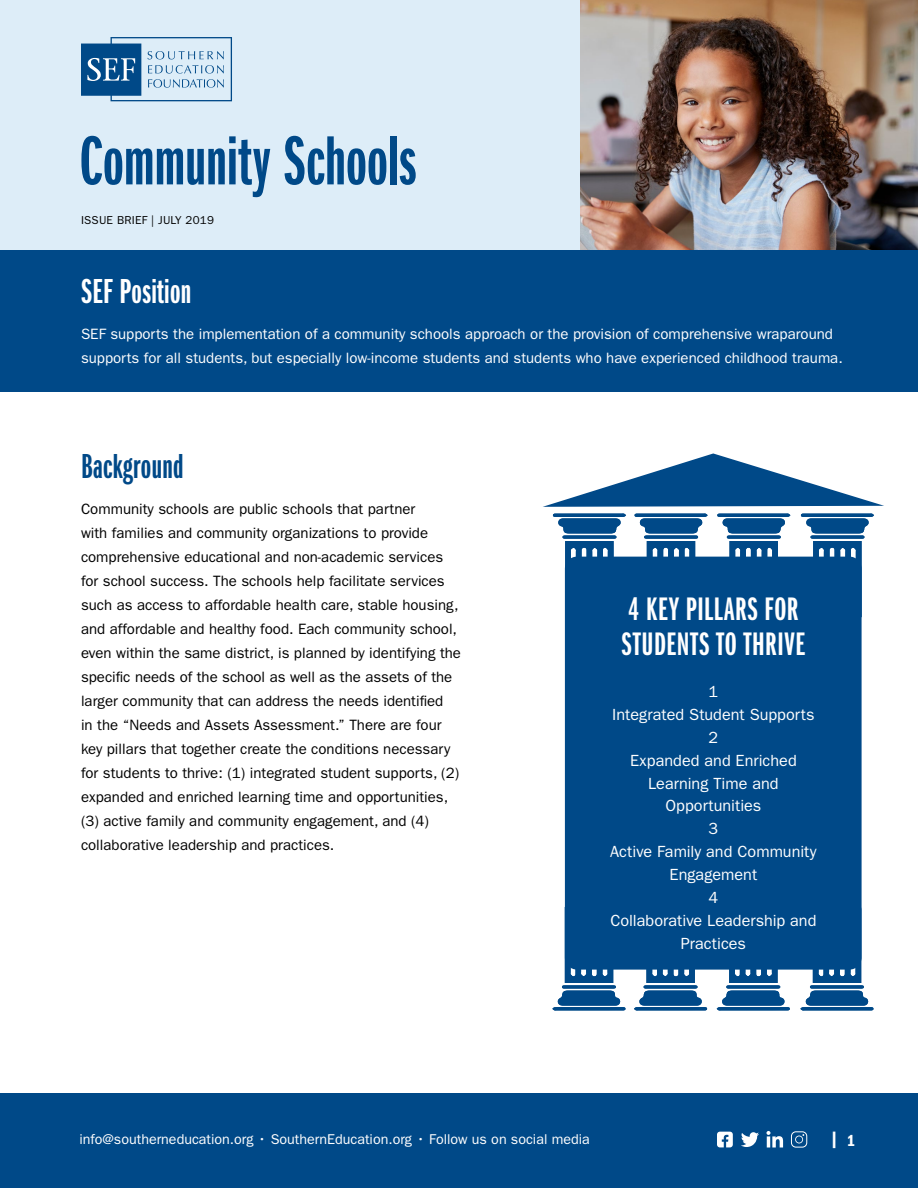
<style>
.page{position:relative;width:918px;height:1188px;background:#fff}
.page>*{position:absolute;margin:0;border:0;box-sizing:border-box;transform-origin:0 0}
.t1{font:72px "ITC Franklin Gothic Std Dm X Cp";color:#004988}
.t2{font:36px "ITC Franklin Gothic Std Dm X Cp";letter-spacing:.01em;color:#fff}
.t3{font:36px "ITC Franklin Gothic Std Dm X Cp";letter-spacing:.01em;color:#004988}
.t4{font:33.75px/35.1px "ITC Franklin Gothic Std Dm X Cp";letter-spacing:.02em;color:#fff}
.t5{font:16.5px "ITC Franklin Gothic Std Dm Cd";color:#fff}
.t6{font:16.2px/23px "ITC Franklin Gothic Std";color:#fff;text-align:center}
.t7{font:15px/24px "ITC Franklin Gothic Std";color:#000}
.t8{font:15px/24px "ITC Franklin Gothic Std";color:#fff}
.t9{font:14.25px "ITC Franklin Gothic Std";color:#fff}
.t10{font:11.55px "ITC Franklin Gothic Std";letter-spacing:.02em;color:#000}
</style>
<div class="page">
<div style="left:0;top:0;width:918px;height:250px;background:#ddedf8"></div>
<div style="left:565px;top:557px;width:297px;height:413px;background:#004988;border-radius:12px"></div>
<svg style="left:800px;top:906px;width:74px;height:105px"></svg>
<svg style="left:717px;top:969px;width:73px;height:42px"></svg>
<svg style="left:634px;top:969px;width:73px;height:42px"></svg>
<svg style="left:552px;top:906px;width:74px;height:105px"></svg>
<svg style="left:553px;top:513px;width:73px;height:105px"></svg>
<svg style="left:634px;top:513px;width:74px;height:44px"></svg>
<svg style="left:717px;top:513px;width:73px;height:44px"></svg>
<svg style="left:801px;top:513px;width:73px;height:105px"></svg>
<svg style="left:543px;top:453px;width:341px;height:54px"></svg>
<div style="left:0;top:250px;width:918px;height:142px;background:#004988"></div>
<div style="left:0;top:1093px;width:918px;height:95px;background:#004988"></div>
<svg style="left:717px;top:1132px;width:16px;height:15px"></svg>
<svg style="left:766px;top:1131px;width:17px;height:17px"></svg>
<svg style="left:741px;top:1132px;width:18px;height:15px"></svg>
<div style="left:791px;top:1131px;width:16px;height:17px;border:1px solid #fff;border-radius:4px"></div>
<svg style="left:795px;top:1134px;width:9px;height:9px"></svg>
<svg style="left:81px;top:37px;width:151px;height:64px"></svg>
<img style="left:580px;top:0;width:338px;height:250px">
<h1 class="t1" style="left:80px;top:122px;width:338px">Community Schools</h1>
<p class="t10" style="left:81px;top:213px;width:134px">ISSUE BRIEF | JULY 2019</p>
<h2 class="t2" style="left:81px;top:272px;width:112px">SEF Position</h2>
<p class="t8" style="left:81px;top:322px;width:763px">SEF supports the implementation of a community schools approach or the provision of comprehensive wraparound supports for all students, but especially low-income students and students who have experienced childhood trauma.</p>
<h2 class="t3" style="left:81px;top:447px;width:104px">Background</h2>
<p class="t7" style="left:81px;top:497px;width:382px">Community schools are public schools that partner<br>with families and community organizations to provide comprehensive educational and non-academic services for school success. The schools help facilitate services such as access to affordable health care, stable housing, and affordable and healthy food. Each community school, even within the same district, is planned by identifying the specific needs of the school as well as the assets of the larger community that can address the needs identified<br>in the “Needs and Assets Assessment.” There are four key pillars that together create the conditions necessary for students to thrive: (1) integrated student supports, (2) expanded and enriched learning time and opportunities, (3) active family and community engagement, and (4) collaborative leadership and practices.</p>
<h3 class="t4" style="left:622px;top:592px;width:185px">4 KEY PILLARS FOR<br>STUDENTS TO THRIVE</h3>
<p class="t6" style="left:610px;top:680px;width:208px">1<br>Integrated Student Supports<br>2<br>Expanded and Enriched<br>Learning Time and<br>Opportunities<br>3<br>Active Family and Community<br>Engagement<br>4<br>Collaborative Leadership and<br>Practices</p>
<p class="t9" style="left:80px;top:1131px;width:512px">info@southerneducation.org • SouthernEducation.org • Follow us on social media</p>
<p class="t5" style="left:830px;top:1130px;width:27px">| 1</p>
</div>
